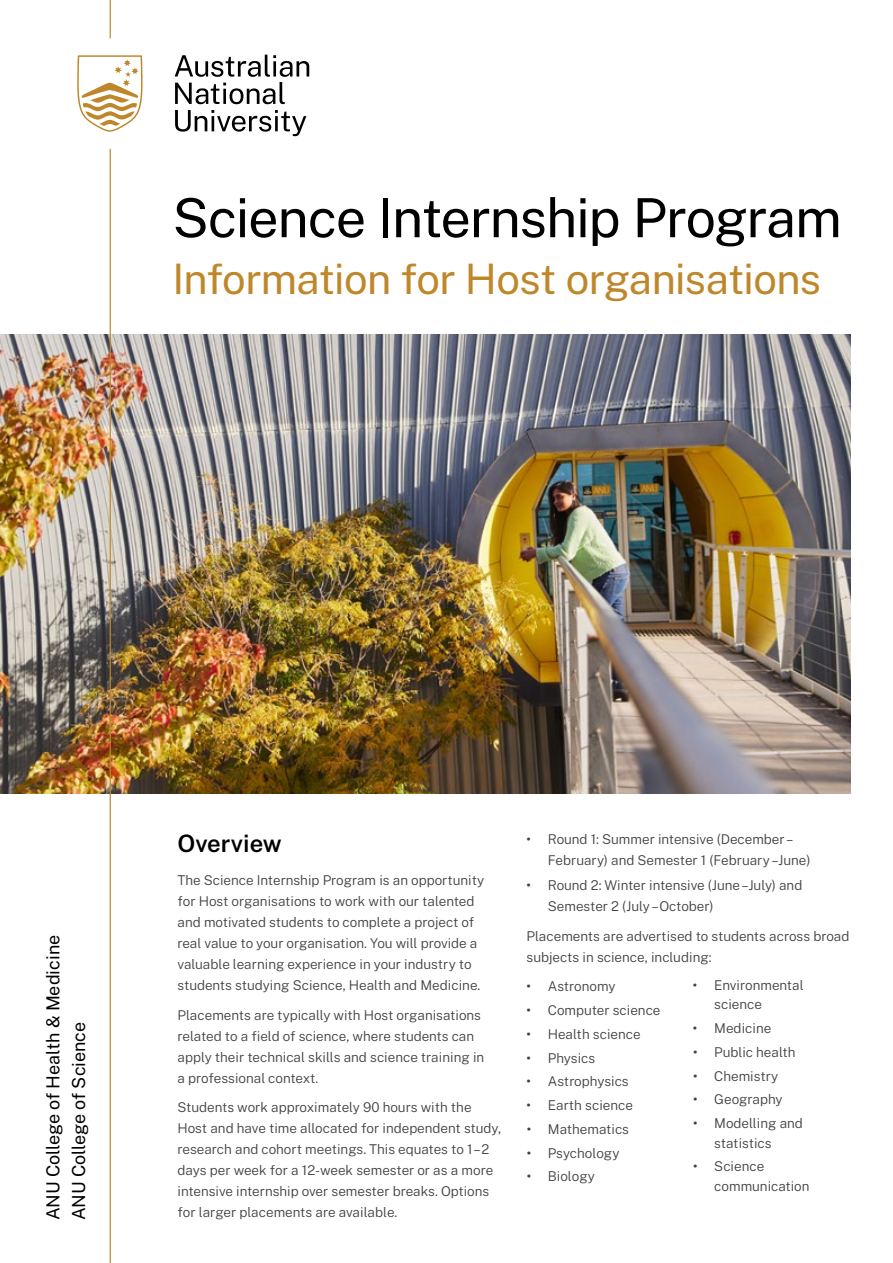
<style>
.page{position:relative;width:893px;height:1263px;background:#fff}
.page>*{position:absolute;margin:0;border:0;box-sizing:border-box;transform-origin:0 0}
.t1{font:54px "Public Sans";letter-spacing:-.025em;color:#000}
.t2{font:42px "Public Sans";letter-spacing:-.02em;color:#bf872b}
.t3{font:600 24px "Public Sans";color:#000}
.t4{font:18px/25.5px "Public Sans";color:#000}
.t5{font:300 13.5px/21px "Public Sans";color:#414042}
.s1{font-weight:600}
</style>
<div class="page">
<img style="left:0;top:335px;width:850px;height:459px">
<hr style="left:110px;top:0;width:1px;height:38px;background:#bf872b">
<hr style="left:110px;top:149px;width:1px;height:1114px;background:#bf872b">
<svg style="left:175px;top:55px;width:134px;height:49px"></svg>
<svg style="left:175px;top:110px;width:131px;height:26px"></svg>
<svg style="left:77px;top:55px;width:66px;height:77px"></svg>
<h1 class="t1" style="left:172px;top:178px;width:671px">Science Internship Program</h1>
<h2 class="t2" style="left:172px;top:249px;width:650px">Information for Host organisations</h2>
<h3 class="t4" style="left:39px;top:1220px;width:287px;rotate:-90deg">ANU College of Health &amp; Medicine<br>ANU College of Science</h3>
<h3 class="t3" style="left:178px;top:825px;width:106px">Overview</h3>
<p class="t5" style="left:178px;top:869px;width:308px">The Science Internship Program is an opportunity for Host organisations to work with our talented and motivated students to complete a project of real value to your organisation. You will provide a valuable learning experience in your industry to students studying Science, Health and Medicine.</p>
<p class="t5" style="left:178px;top:1004px;width:308px">Placements are typically with Host organisations related to a field of science, where students can apply their technical skills and science training in a professional context.</p>
<p class="t5" style="left:178px;top:1096px;width:325px">Students work approximately 90 hours with the Host and have time allocated for independent study, research and cohort meetings. This equates to 1 – 2 days per week for a 12-week semester or as a more intensive internship over semester breaks. Options for larger placements are available.</p>
<p class="t5" style="left:548px;top:828px;width:264px;text-indent:-21px"><span class="s1">•</span> Round 1: Summer intensive (December –<br>February) and Semester 1 (February –June)</p>
<p class="t5" style="left:548px;top:874px;width:256px;text-indent:-21px"><span class="s1">•</span> Round 2: Winter intensive (June –July) and<br>Semester 2 (July – October)</p>
<p class="t5" style="left:527px;top:924px;width:324px">Placements are advertised to students across broad subjects in science, including:</p>
<p class="t5" style="left:527px;top:975px;width:90px"><span class="s1">•</span> Astronomy</p>
<p class="t5" style="left:527px;top:999px;width:135px"><span class="s1">•</span> Computer science</p>
<p class="t5" style="left:527px;top:1022px;width:116px"><span class="s1">•</span> Health science</p>
<p class="t5" style="left:527px;top:1046px;width:70px"><span class="s1">•</span> Physics</p>
<p class="t5" style="left:527px;top:1070px;width:104px"><span class="s1">•</span> Astrophysics</p>
<p class="t5" style="left:527px;top:1094px;width:108px"><span class="s1">•</span> Earth science</p>
<p class="t5" style="left:527px;top:1117px;width:104px"><span class="s1">•</span> Mathematics</p>
<p class="t5" style="left:527px;top:1141px;width:94px"><span class="s1">•</span> Psychology</p>
<p class="t5" style="left:527px;top:1165px;width:70px"><span class="s1">•</span> Biology</p>
<p class="t5" style="left:714px;top:974px;width:91px;line-height:19.5px;text-indent:-21px"><span class="s1">•</span> Environmental science</p>
<p class="t5" style="left:693px;top:1017px;width:80px"><span class="s1">•</span> Medicine</p>
<p class="t5" style="left:693px;top:1040px;width:104px"><span class="s1">•</span> Public health</p>
<p class="t5" style="left:693px;top:1064px;width:87px"><span class="s1">•</span> Chemistry</p>
<p class="t5" style="left:693px;top:1088px;width:91px"><span class="s1">•</span> Geography</p>
<p class="t5" style="left:714px;top:1112px;width:90px;line-height:19.5px;text-indent:-21px"><span class="s1">•</span> Modelling and statistics</p>
<p class="t5" style="left:714px;top:1156px;width:97px;line-height:19.5px;text-indent:-21px"><span class="s1">•</span> Science communication</p>
</div>
